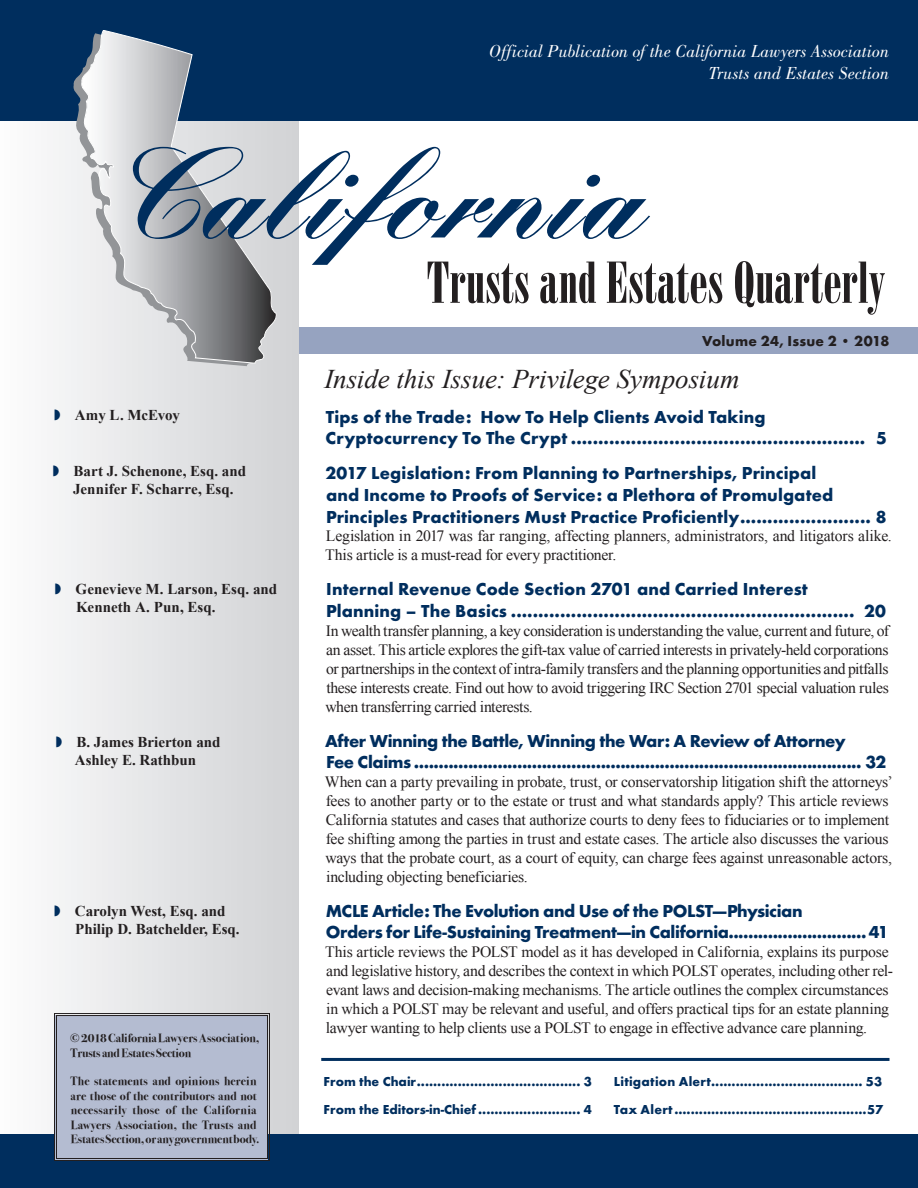
<style>
.page{position:relative;width:918px;height:1188px;background:#fff}
.page>*{position:absolute;margin:0;border:0;box-sizing:border-box;transform-origin:0 0}
.t1{font:900 124.5px "Kuenstler Script";letter-spacing:-.005em;color:#002e5e}
.t2{font:57px "Bodoni Poster Compressed";color:#231f20}
.t3{font:italic 27px "Times New Roman";color:#231f20}
.t4{font:700 18px/21.6px "Futura T";letter-spacing:.005em;color:#002e5e}
.t5{font:700 18px/21.6px "Futura T";letter-spacing:-.02em;color:#002e5e}
.t6{font:italic 18px/21.6px "Bodoni";letter-spacing:-.005em;color:#fff;text-align:right}
.t7{font:15.75px/18.9px "Times New Roman";letter-spacing:-.015em;color:#231f20}
.t8{font:700 15px/18px "Times New Roman";color:#231f20;text-align:center}
.t9{font:700 15px "Futura T";letter-spacing:.015em;color:#231f20}
.t10{font:700 13.5px/27.8px "Futura T";letter-spacing:.02em;color:#002e5e}
.t11{font:700 13.5px/27.8px "Futura T";color:#002e5e}
.t12{font:12px/14.4px "Bodoni Svty Two ITCTT Bold";letter-spacing:.005em;color:#231f20}
.s1{color:#002e5e}
</style>
<div class="page">
<div style="left:289px;top:327px;width:629px;height:27px;background:#96a3c0"></div>
<div style="left:0;top:0;width:298px;height:1184px;background:linear-gradient(to right,#fcfcfd,#d1d2d5)"></div>
<div style="left:0;top:0;width:918px;height:122px;background:#002e5e"></div>
<svg style="left:74px;top:75px;width:196px;height:291px;fill:#f0f1f2"></svg>
<svg style="left:79px;top:30px;width:198px;height:334px"></svg>
<div style="left:0;top:1134px;width:918px;height:54px;background:#002e5e"></div>
<div style="left:54px;top:1013px;width:216px;height:148px;background:#b4bcd1"></div>
<div style="left:56px;top:1015px;width:212px;height:144px;border:1px solid #231f20"></div>
<hr style="left:321px;top:1058px;width:569px;height:3px;background:#002e5e">
<p class="t6" style="left:489px;top:40px;width:401px">Official Publication of the California Lawyers Association<br>Trusts and Estates Section</p>
<h1 class="t1" style="left:117px;top:115px;width:531px">California</h1>
<h2 class="t2" style="left:427px;top:250px;width:460px">Trusts and Estates Quarterly</h2>
<p class="t8" style="left:54px;top:406px;width:127px"><span class="s1">◗</span> Amy L. McEvoy</p>
<p class="t8" style="left:53px;top:462px;width:195px"><span class="s1">◗</span> Bart J. Schenone, Esq. and<br>Jennifer F. Scharre, Esq.</p>
<p class="t8" style="left:76px;top:580px;width:203px;text-align:left;text-indent:-21px"><span class="s1">◗</span> Genevieve M. Larson, Esq. and<br>Kenneth A. Pun, Esq.</p>
<p class="t8" style="left:56px;top:732px;width:166px"><span class="s1">◗</span> B. James Brierton and<br>Ashley E. Rathbun</p>
<p class="t8" style="left:75px;top:902px;width:166px;text-align:left;text-indent:-21px"><span class="s1">◗</span> Carolyn West, Esq. and<br>Philip D. Batchelder, Esq.</p>
<p class="t12" style="left:70px;top:1031px;width:192px">© 2018 California Lawyers Association,<br>Trusts and Estates Section</p>
<p class="t12" style="left:70px;top:1074px;width:190px">The statements and opinions herein are those of the contributors and not necessarily those of the California Lawyers Association, the Trusts and Estates Section, or any government body.</p>
<p class="t9" style="left:702px;top:332px;width:189px">Volume 24, Issue 2 • 2018</p>
<h3 class="t3" style="left:324px;top:360px;width:417px">Inside this Issue: Privilege Symposium</h3>
<p class="t4" style="left:326px;top:406px;width:563px">Tips of the Trade: How To Help Clients Avoid Taking<br>Cryptocurrency To The Crypt ...................................................... 5</p>
<p class="t4" style="left:325px;top:462px;width:563px">2017 Legislation: From Planning to Partnerships, Principal<br>and Income to Proofs of Service: a Plethora of Promulgated<br>Principles Practitioners Must Practice Proficiently........................ 8</p>
<p class="t7" style="left:325px;top:526px;width:568px">Legislation in 2017 was far ranging, affecting planners, administrators, and litigators alike.<br>This article is a must-read for every practitioner.</p>
<p class="t4" style="left:326px;top:579px;width:562px">Internal Revenue Code Section 2701 and Carried Interest<br>Planning – The Basics ............................................................... 20</p>
<p class="t7" style="left:326px;top:621px;width:565px;text-align:justify">In wealth transfer planning, a key consideration is understanding the value, current and future, of an asset. This article explores the gift-tax value of carried interests in privately-held corporations or partnerships in the context of intra-family transfers and the planning opportunities and pitfalls these interests create. Find out how to avoid triggering IRC Section 2701 special valuation rules when transferring carried interests.</p>
<p class="t5" style="left:325px;top:730px;width:563px">After Winning the Battle, Winning the War: A Review of Attorney<br>Fee Claims ........................................................................................... 32</p>
<p class="t7" style="left:325px;top:772px;width:570px">When can a party prevailing in probate, trust, or conservatorship litigation shift the attorneys’ fees to another party or to the estate or trust and what standards apply? This article reviews California statutes and cases that authorize courts to deny fees to fiduciaries or to implement fee shifting among the parties in trust and estate cases. The article also discusses the various ways that the probate court, as a court of equity, can charge fees against unreasonable actors, including objecting beneficiaries.</p>
<p class="t5" style="left:326px;top:900px;width:564px">MCLE Article: The Evolution and Use of the POLST—Physician<br>Orders for Life-Sustaining Treatment—in California............................41</p>
<p class="t7" style="left:325px;top:942px;width:569px">This article reviews the POLST model as it has developed in California, explains its purpose and legislative history, and describes the context in which POLST operates, including other rel&shy;evant laws and decision-making mechanisms. The article outlines the complex circumstances in which a POLST may be relevant and useful, and offers practical tips for an estate planning lawyer wanting to help clients use a POLST to engage in effective advance care planning.</p>
<p class="t11" style="left:324px;top:1068px;width:270px">From the Chair........................................ 3<br>From the Editors-in-Chief ......................... 4</p>
<p class="t10" style="left:614px;top:1068px;width:271px">Litigation Alert..................................... 53<br>Tax Alert...............................................57</p>
</div>
